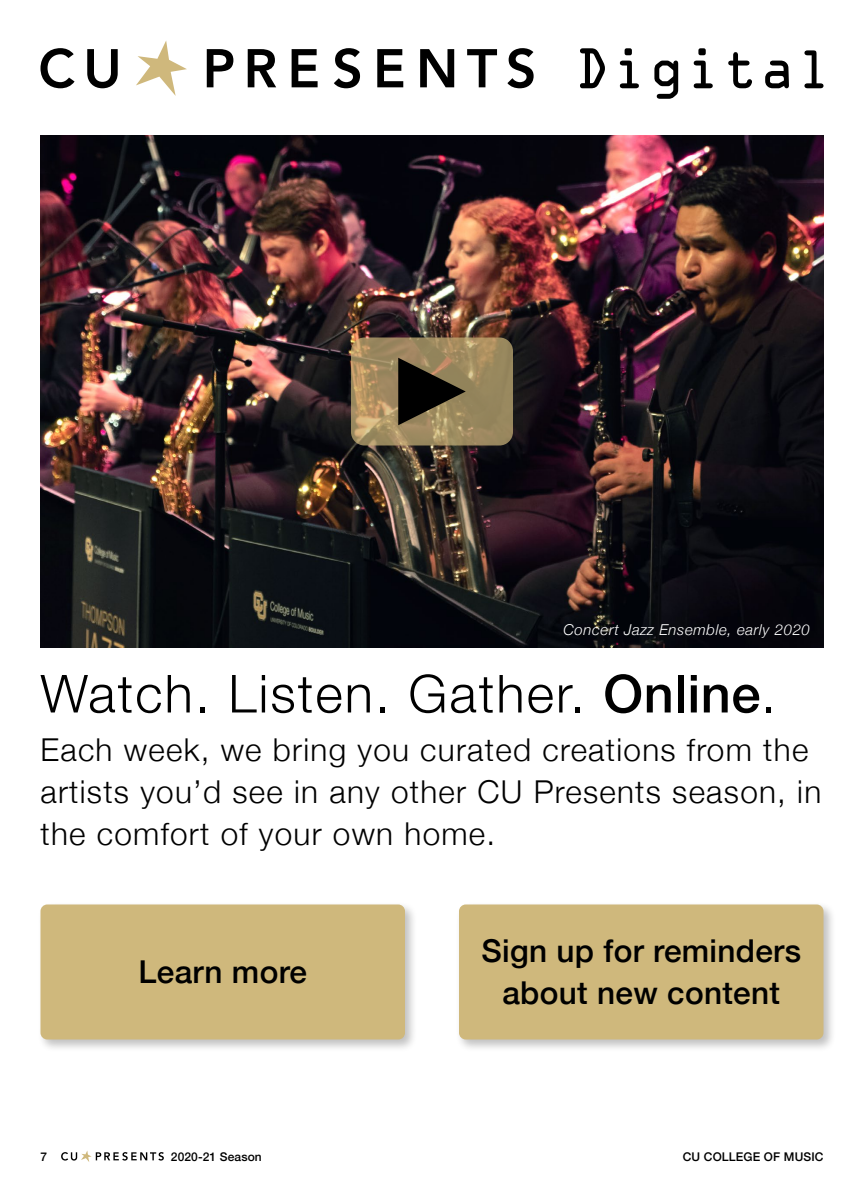
<style>
.page{position:relative;width:864px;height:1188px;background:#fff}
.page>*{position:absolute;margin:0;border:0;box-sizing:border-box;transform-origin:0 0}
.t1{font:300 52.5px "Helvetica Neue";letter-spacing:.04em;color:#000}
.t2{font:300 31.5px/42px "Helvetica Neue";letter-spacing:.04em;color:#000}
.t3{font:500 31.5px/42px "Helvetica Neue";letter-spacing:.01em;color:#000;text-align:center}
.P3{font:italic 300 15px "Helvetica Neue";letter-spacing:.04em;color:#fff}
.t4{font:500 12px "Helvetica Neue";letter-spacing:.01em;color:#000}
.s1{font-weight:500}
</style>
<div class="page">
<svg style="left:61px;top:1151px;width:103px;height:11px"></svg>
<svg style="left:41px;top:48px;width:34px;height:40px"></svg>
<svg style="left:87px;top:49px;width:31px;height:39px"></svg>
<svg style="left:207px;top:49px;width:26px;height:38px"></svg>
<svg style="left:248px;top:49px;width:28px;height:38px"></svg>
<svg style="left:292px;top:49px;width:26px;height:38px"></svg>
<svg style="left:334px;top:48px;width:26px;height:40px"></svg>
<svg style="left:377px;top:49px;width:26px;height:38px"></svg>
<svg style="left:420px;top:49px;width:34px;height:38px"></svg>
<svg style="left:467px;top:49px;width:30px;height:38px"></svg>
<svg style="left:507px;top:48px;width:27px;height:40px"></svg>
<svg style="left:136px;top:41px;width:51px;height:55px"></svg>
<svg style="left:580px;top:48px;width:244px;height:51px"></svg>
<img style="left:40px;top:135px;width:784px;height:513px">
<svg style="left:351px;top:338px;width:162px;height:108px;background:#a38d61"></svg>
<svg style="left:398px;top:358px;width:68px;height:67px;background:#4f442f"></svg>
<div style="left:455px;top:901px;width:382px;height:151px;background:#000;opacity:.25"></div>
<div style="left:459px;top:904px;width:365px;height:136px;background:#cfb87c;border-radius:7px"></div>
<div style="left:37px;top:901px;width:381px;height:151px;background:#000;opacity:.25"></div>
<div style="left:40px;top:904px;width:365px;height:136px;background:#cfb87c;border-radius:7px"></div>
<p class="P3" style="left:563px;top:617px;width:248px">Concert Jazz Ensemble, early 2020</p>
<h2 class="t1" style="left:40px;top:651px;width:737px">Watch. Listen. Gather. <span class="s1">Online</span>.</h2>
<p class="t2" style="left:40px;top:727px;width:782px">Each week, we bring you curated creations from the artists you’d see in any other CU Presents season, in the comfort of your own home.</p>
<p class="t3" style="left:138px;top:948px;width:170px">Learn more</p>
<p class="t3" style="left:481px;top:927px;width:321px">Sign up for reminders about new content</p>
<p class="t4" style="left:40px;top:1147px;width:8px">7</p>
<p class="t4" style="left:171px;top:1147px;width:92px">2020-21 Season</p>
<p class="t4" style="left:683px;top:1147px;width:142px">CU COLLEGE OF MUSIC</p>
</div>
